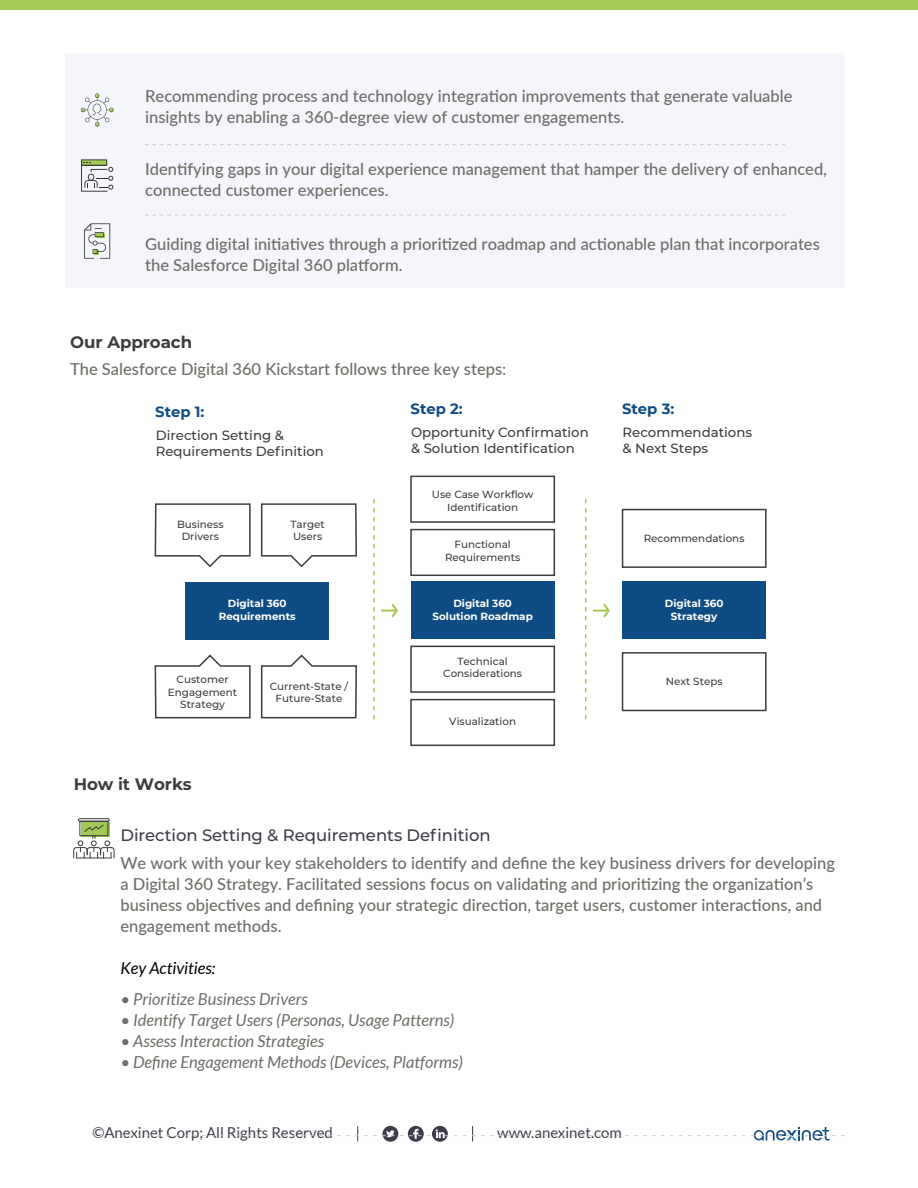
<style>
.page{position:relative;width:918px;height:1188px;background:#fff}
.page>*{position:absolute;margin:0;border:0;box-sizing:border-box;transform-origin:0 0}
.t1{font:700 16.65px "Montserrat";letter-spacing:-.005em;color:#3d3d3b}
.t2{font:500 16.5px/21px "Lato";color:#6e6e68}
.t3{font:italic 16.5px "Lato";color:#6e6e68}
.t4{font:500 16.5px "Montserrat";letter-spacing:-.005em;color:#3c3d48}
.t5{font:italic 16.5px "Lato";color:#000}
.t6{font:15px "Lato";color:#3c3d48}
.t7{font:700 14.7px "Montserrat";color:#0f4c83}
.t8{font:500 13.35px/15.9px "Montserrat";color:#3d3d3b}
.t9{font:500 10.35px/12.5px "Montserrat";color:#3d3d3b;text-align:center}
.t10{font:700 10.35px/12.5px "Montserrat";color:#fff;text-align:center}
</style>
<div class="page">
<div style="left:0;top:0;width:918px;height:9px;background:#a3c956"></div>
<div style="left:66px;top:53px;width:779px;height:235px;background:#f2f4fa"></div>
<svg style="left:145px;top:215px;width:640px;height:1px"></svg>
<svg style="left:145px;top:144px;width:640px;height:1px"></svg>
<div style="left:186px;top:582px;width:143px;height:57px;background:#0f4c83"></div>
<svg style="left:381px;top:604px;width:17px;height:13px"></svg>
<svg style="left:260px;top:503px;width:97px;height:65px"></svg>
<svg style="left:260px;top:654px;width:97px;height:65px"></svg>
<svg style="left:154px;top:503px;width:97px;height:65px"></svg>
<svg style="left:154px;top:654px;width:97px;height:65px"></svg>
<div style="left:411px;top:581px;width:143px;height:58px;background:#0f4c83"></div>
<div style="left:410px;top:529px;width:145px;height:47px;border:2px solid #3d3d3b"></div>
<div style="left:410px;top:476px;width:145px;height:47px;border:2px solid #3d3d3b"></div>
<div style="left:410px;top:699px;width:145px;height:47px;border:2px solid #3d3d3b"></div>
<div style="left:410px;top:646px;width:145px;height:47px;border:2px solid #3d3d3b"></div>
<div style="left:623px;top:581px;width:143px;height:58px;background:#0f4c83"></div>
<div style="left:622px;top:509px;width:145px;height:59px;border:2px solid #3d3d3b"></div>
<div style="left:622px;top:652px;width:145px;height:59px;border:2px solid #3d3d3b"></div>
<svg style="left:373px;top:500px;width:2px;height:220px"></svg>
<svg style="left:593px;top:604px;width:17px;height:13px"></svg>
<svg style="left:585px;top:500px;width:1px;height:220px"></svg>
<svg style="left:121px;top:1126px;width:724px;height:16px"></svg>
<svg style="left:78px;top:818px;width:32px;height:4px"></svg>
<hr style="left:76px;top:858px;width:36px;height:1px;background:#333">
<svg style="left:73px;top:821px;width:42px;height:37px"></svg>
<svg style="left:81px;top:159px;width:32px;height:33px"></svg>
<svg style="left:84px;top:223px;width:26px;height:36px"></svg>
<svg style="left:81px;top:93px;width:33px;height:34px"></svg>
<p class="t2" style="left:145px;top:84px;width:649px">Recommending process and technology integration improvements that generate valuable insights by enabling a 360-degree view of customer engagements.</p>
<p class="t2" style="left:145px;top:158px;width:683px">Identifying gaps in your digital experience management that hamper the delivery of enhanced, connected customer experiences.</p>
<p class="t2" style="left:145px;top:233px;width:676px">Guiding digital initiatives through a prioritized roadmap and actionable plan that incorporates the Salesforce Digital 360 platform.</p>
<p class="t1" style="left:70px;top:330px;width:123px">Our Approach</p>
<p class="t2" style="left:70px;top:358px;width:438px">The Salesforce Digital 360 Kickstart follows three key steps:</p>
<p class="t7" style="left:155px;top:401px;width:51px">Step 1:</p>
<p class="t8" style="left:156px;top:427px;width:170px">Direction Setting &amp;<br>Requirements Definition</p>
<p class="t9" style="left:177px;top:518px;width:48px">Business<br>Drivers</p>
<p class="t9" style="left:291px;top:518px;width:36px;text-align:left">Target<br>Users</p>
<p class="t10" style="left:219px;top:597px;width:78px">Digital 360<br>Requirements</p>
<p class="t9" style="left:168px;top:673px;width:71px">Customer<br>Engagement<br>Strategy</p>
<p class="t9" style="left:270px;top:680px;width:80px">Current-State /<br>Future-State</p>
<p class="t1" style="left:74px;top:772px;width:120px">How it Works</p>
<p class="t7" style="left:411px;top:398px;width:54px">Step 2:</p>
<p class="t8" style="left:411px;top:424px;width:179px">Opportunity Confirmation &amp; Solution Identification</p>
<p class="t9" style="left:432px;top:488px;width:103px">Use Case Workflow<br>Identification</p>
<p class="t9" style="left:445px;top:538px;width:77px">Functional<br>Requirements</p>
<p class="t10" style="left:433px;top:597px;width:102px">Digital 360<br>Solution Roadmap</p>
<p class="t9" style="left:443px;top:655px;width:80px">Technical<br>Considerations</p>
<p class="t9" style="left:449px;top:715px;width:68px">Visualization</p>
<p class="t4" style="left:120px;top:824px;width:372px">Direction Setting &amp; Requirements Definition</p>
<p class="t7" style="left:622px;top:398px;width:54px">Step 3:</p>
<p class="t8" style="left:623px;top:424px;width:131px">Recommendations &amp; Next Steps</p>
<p class="t9" style="left:644px;top:532px;width:102px">Recommendations</p>
<p class="t10" style="left:665px;top:597px;width:60px">Digital 360<br>Strategy</p>
<p class="t9" style="left:666px;top:675px;width:58px">Next Steps</p>
<p class="t2" style="left:120px;top:852px;width:716px">We work with your key stakeholders to identify and define the key business drivers for developing a Digital 360 Strategy. Facilitated sessions focus on validating and prioritizing the organization’s business objectives and defining your strategic direction, target users, customer interactions, and engagement methods.</p>
<p class="t5" style="left:120px;top:959px;width:97px">Key Activities:</p>
<p class="t3" style="left:120px;top:990px;width:189px">• Prioritize Business Drivers</p>
<p class="t3" style="left:120px;top:1011px;width:336px">• Identify Target Users (Personas, Usage Patterns)</p>
<p class="t3" style="left:120px;top:1032px;width:205px">• Assess Interaction Strategies</p>
<p class="t3" style="left:120px;top:1053px;width:344px">• Define Engagement Methods (Devices, Platforms)</p>
<p class="t6" style="left:92px;top:1125px;width:242px">©Anexinet Corp; All Rights Reserved</p>
<p class="t6" style="left:497px;top:1125px;width:126px">www.anexinet.com</p>
</div>
